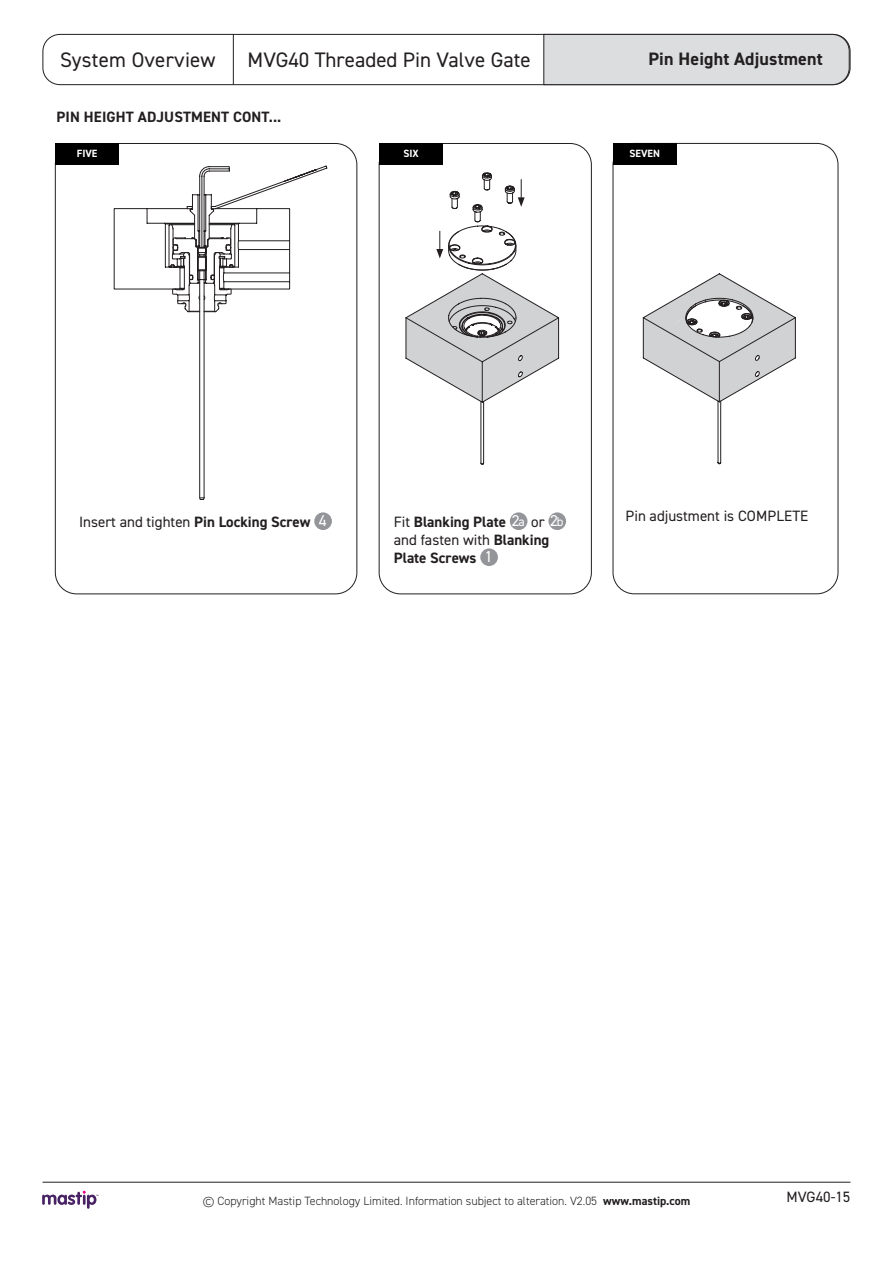
<style>
.page{position:relative;width:893px;height:1263px;background:#fff}
.page>*{position:absolute;margin:0;border:0;box-sizing:border-box;transform-origin:0 0}
.t1{font:21px "DIN2014";color:#231f20}
.t2{font:700 18px "DIN2014";letter-spacing:.01em;color:#231f20}
.Footnote{font:15.75px "DIN2014";color:#fff}
.Body{font:700 15px/18px "DIN2014";color:#231f20}
.Body-2{font:15px "DIN2014";color:#231f20}
.t3{font:300 12px "DIN2014";color:#231f20}
.Body-3{font:700 10.5px "DIN2014";color:#fff}
.s1{font-weight:700}
.s2{font-weight:400}
.s3{font-weight:400;font-size:15.75px;color:#fff}
.s4{font-weight:400;font-size:12.75px;color:#fff}
</style>
<div class="page">
<hr style="left:43px;top:1182px;width:807px;height:1px;background:#231f20">
<div style="left:43px;top:34px;width:807px;height:51px;border:1px solid #231f20;border-radius:17px"></div>
<div style="left:543px;top:34px;width:307px;height:51px;background:#dcdddf"></div>
<hr style="left:233px;top:34px;width:1px;height:51px;background:#231f20">
<svg style="left:42px;top:1191px;width:56px;height:18px"></svg>
<svg style="left:114px;top:165px;width:214px;height:335px"></svg>
<div style="left:55px;top:143px;width:64px;height:21px;background:#000"></div>
<div style="left:613px;top:143px;width:225px;height:451px;border:1px solid #231f20;border-radius:21px"></div>
<div style="left:314px;top:512px;width:18px;height:18px;background:#939598;border-radius:50%"></div>
<div style="left:379px;top:143px;width:213px;height:451px;border:1px solid #231f20;border-radius:21px"></div>
<div style="left:379px;top:143px;width:64px;height:21px;background:#000"></div>
<div style="left:510px;top:512px;width:17px;height:18px;background:#939598;border-radius:50%"></div>
<div style="left:548px;top:512px;width:18px;height:18px;background:#939598;border-radius:50%"></div>
<div style="left:480px;top:548px;width:18px;height:18px;background:#939598;border-radius:50%"></div>
<svg style="left:643px;top:273px;width:153px;height:191px"></svg>
<div style="left:613px;top:143px;width:64px;height:22px;background:#000"></div>
<svg style="left:405px;top:172px;width:154px;height:293px"></svg>
<h1 class="t1" style="left:60px;top:47px;width:157px">System Overview</h1>
<p class="t2" style="left:648px;top:47px;width:176px">Pin Height Adjustment</p>
<h1 class="t1" style="left:248px;top:47px;width:284px">MVG40 Threaded Pin Valve Gate</h1>
<p class="Body" style="left:57px;top:108px;width:226px">PIN HEIGHT ADJUSTMENT CONT...</p>
<p class="Body-3" style="left:77px;top:147px;width:22px">FIVE</p>
<p class="Body-3" style="left:403px;top:147px;width:17px">SIX</p>
<p class="Body-3" style="left:629px;top:147px;width:32px">SEVEN</p>
<p class="Body-2" style="left:79px;top:512px;width:233px">Insert and tighten <span class="s1">Pin Locking Screw</span></p>
<p class="Footnote" style="left:319px;top:510px;width:9px">4</p>
<p class="Body-2" style="left:626px;top:507px;width:184px">Pin adjustment is COMPLETE</p>
<p class="Body" style="left:394px;top:513px;width:171px"><span class="s2">Fit</span> Blanking Plate <span class="s3">2</span><span class="s4">a</span> <span class="s2">or</span> <span class="s3">2</span><span class="s4">b </span><span class="s2">and fasten with</span> Blanking<br>Plate Screws</p>
<p class="Footnote" style="left:485px;top:547px;width:9px">1</p>
<p class="t3" style="left:203px;top:1193px;width:489px">© Copyright Mastip Technology Limited. Information subject to alteration. V2.05 <span class="s1">www.mastip.com</span></p>
<p class="Body-2" style="left:786px;top:1188px;width:65px">MVG40-15</p>
</div>
